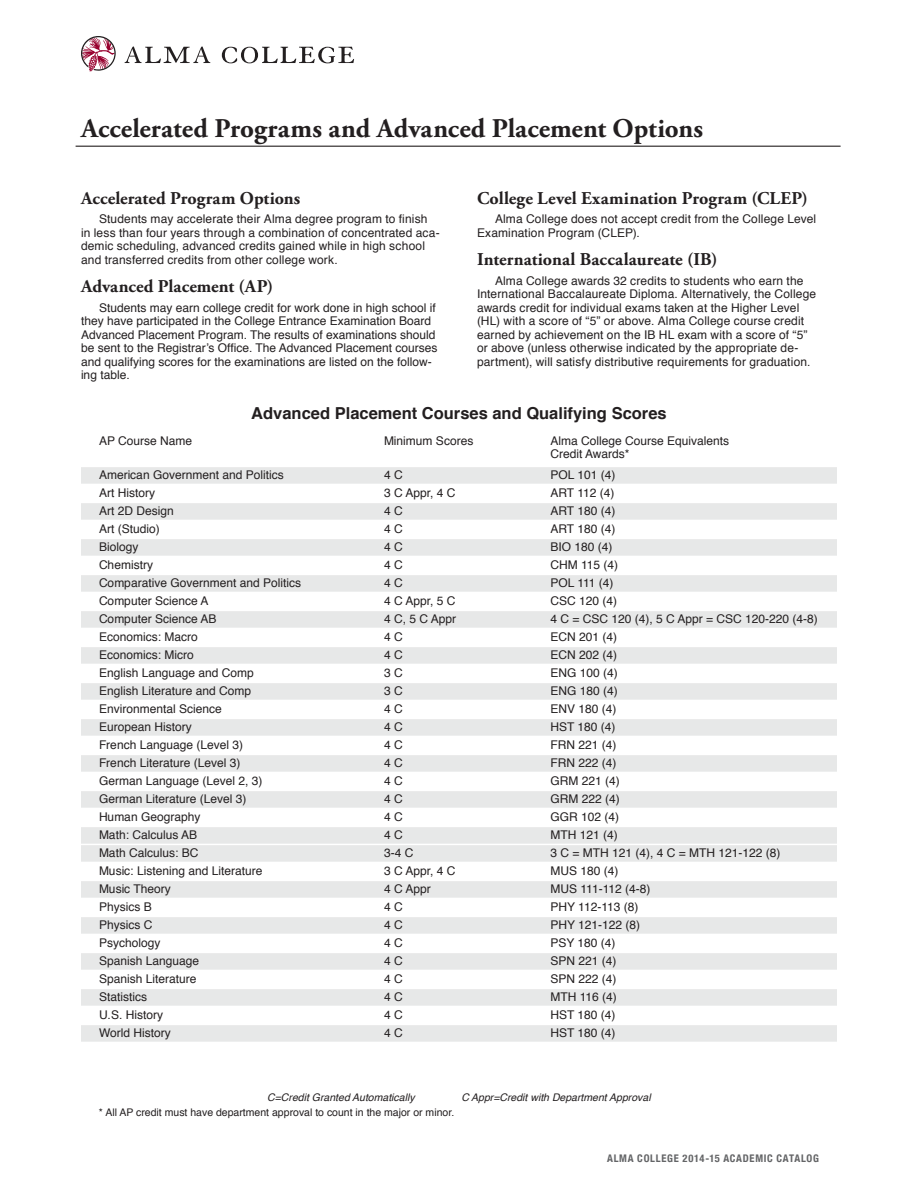
<style>
.page{position:relative;width:918px;height:1188px;background:#fff}
.page>*{position:absolute;margin:0;border:0;box-sizing:border-box;transform-origin:0 0}
.t1{font:700 27px "Adobe Garamond Pro";color:#231f20}
.t2{font:700 18px "Adobe Garamond Pro";letter-spacing:.01em;color:#231f20}
.t3{font:700 16.5px "Helvetica";color:#231f20}
.t4{font:12px/13.5px "Helvetica";color:#231f20}
.t5{font:12px "Helvetica";letter-spacing:-.035em;color:#231f20}
.t6{font:10.5px "Helvetica";color:#231f20}
.t7{font:italic 10.5px "Helvetica";color:#231f20}
.t8{font:700 condensed 10.5px "Helvetica Neue";letter-spacing:.07em;color:#636466}
</style>
<div class="page">
<hr style="left:76px;top:146px;width:765px;height:1px;background:#231f20">
<div style="left:81px;top:467px;width:756px;height:17px;background:#e7e8e8"></div>
<div style="left:81px;top:503px;width:756px;height:17px;background:#e7e8e8"></div>
<div style="left:81px;top:539px;width:756px;height:17px;background:#e7e8e8"></div>
<div style="left:81px;top:575px;width:756px;height:17px;background:#e7e8e8"></div>
<div style="left:81px;top:611px;width:756px;height:17px;background:#e7e8e8"></div>
<div style="left:81px;top:647px;width:756px;height:17px;background:#e7e8e8"></div>
<div style="left:81px;top:683px;width:756px;height:17px;background:#e7e8e8"></div>
<div style="left:81px;top:719px;width:756px;height:17px;background:#e7e8e8"></div>
<div style="left:81px;top:755px;width:756px;height:17px;background:#e7e8e8"></div>
<div style="left:81px;top:791px;width:756px;height:17px;background:#e7e8e8"></div>
<div style="left:81px;top:827px;width:756px;height:17px;background:#e7e8e8"></div>
<div style="left:81px;top:845px;width:756px;height:17px;background:#e7e8e8"></div>
<div style="left:81px;top:881px;width:756px;height:17px;background:#e7e8e8"></div>
<div style="left:81px;top:917px;width:756px;height:17px;background:#e7e8e8"></div>
<div style="left:81px;top:953px;width:756px;height:17px;background:#e7e8e8"></div>
<div style="left:81px;top:989px;width:756px;height:17px;background:#e7e8e8"></div>
<div style="left:81px;top:1025px;width:756px;height:17px;background:#e7e8e8"></div>
<svg style="left:81px;top:36px;width:35px;height:35px"></svg>
<svg style="left:125px;top:46px;width:85px;height:17px"></svg>
<svg style="left:222px;top:47px;width:132px;height:16px"></svg>
<h1 class="t1" style="left:81px;top:112px;width:624px">Accelerated Programs and Advanced Placement Options</h1>
<h2 class="t2" style="left:81px;top:187px;width:221px">Accelerated Program Options</h2>
<p class="t4" style="left:81px;top:212px;width:360px;text-indent:18px">Students may accelerate their Alma degree program to finish in less than four years through a combination of concentrated aca&shy;demic scheduling, advanced credits gained while in high school and transferred credits from other college work.</p>
<h2 class="t2" style="left:81px;top:276px;width:194px">Advanced Placement (AP)</h2>
<p class="t4" style="left:81px;top:301px;width:358px;text-indent:18px">Students may earn college credit for work done in high school if they have participated in the College Entrance Examination Board Advanced Placement Program. The results of examinations should be sent to the Registrar’s Office. The Advanced Placement courses and qualifying scores for the examinations are listed on the follow&shy;ing table.</p>
<h2 class="t2" style="left:477px;top:187px;width:332px">College Level Examination Program (CLEP)</h2>
<p class="t4" style="left:477px;top:212px;width:341px;text-indent:18px">Alma College does not accept credit from the College Level<br>Examination Program (CLEP).</p>
<h2 class="t2" style="left:477px;top:249px;width:242px">International Baccalaureate (IB)</h2>
<p class="t4" style="left:477px;top:274px;width:341px;text-indent:18px">Alma College awards 32 credits to students who earn the International Baccalaureate Diploma. Alternatively, the College awards credit for individual exams taken at the Higher Level (HL) with a score of “5” or above. Alma College course credit earned by achievement on the IB HL exam with a score of “5” or above (unless otherwise indicated by the appropriate de&shy;partment), will satisfy distributive requirements for graduation.</p>
<h3 class="t3" style="left:251px;top:400px;width:417px">Advanced Placement Courses and Qualifying Scores</h3>
<p class="t4" style="left:99px;top:434px;width:95px">AP Course Name</p>
<p class="t4" style="left:384px;top:434px;width:91px">Minimum Scores</p>
<p class="t4" style="left:550px;top:434px;width:180px">Alma College Course Equivalents<br>Credit Awards*</p>
<p class="t4" style="left:99px;top:469px;width:186px">American Government and Politics</p>
<p class="t4" style="left:384px;top:469px;width:20px">4 C</p>
<p class="t4" style="left:550px;top:469px;width:66px">POL 101 (4)</p>
<p class="t4" style="left:99px;top:487px;width:58px">Art History</p>
<p class="t4" style="left:384px;top:487px;width:73px">3 C Appr, 4 C</p>
<p class="t4" style="left:550px;top:487px;width:66px">ART 112 (4)</p>
<p class="t4" style="left:99px;top:505px;width:76px">Art 2D Design</p>
<p class="t4" style="left:384px;top:505px;width:20px">4 C</p>
<p class="t4" style="left:550px;top:505px;width:66px">ART 180 (4)</p>
<p class="t4" style="left:99px;top:523px;width:62px">Art (Studio)</p>
<p class="t4" style="left:384px;top:523px;width:20px">4 C</p>
<p class="t4" style="left:550px;top:523px;width:66px">ART 180 (4)</p>
<p class="t4" style="left:99px;top:541px;width:41px">Biology</p>
<p class="t4" style="left:384px;top:541px;width:20px">4 C</p>
<p class="t4" style="left:550px;top:541px;width:64px">BIO 180 (4)</p>
<p class="t4" style="left:99px;top:559px;width:55px">Chemistry</p>
<p class="t4" style="left:384px;top:559px;width:20px">4 C</p>
<p class="t4" style="left:550px;top:559px;width:69px">CHM 115 (4)</p>
<p class="t4" style="left:99px;top:577px;width:204px">Comparative Government and Politics</p>
<p class="t4" style="left:384px;top:577px;width:20px">4 C</p>
<p class="t4" style="left:550px;top:577px;width:65px">POL 111 (4)</p>
<p class="t4" style="left:99px;top:595px;width:111px">Computer Science A</p>
<p class="t4" style="left:384px;top:595px;width:73px">4 C Appr, 5 C</p>
<p class="t4" style="left:550px;top:595px;width:68px">CSC 120 (4)</p>
<p class="t4" style="left:99px;top:613px;width:119px">Computer Science AB</p>
<p class="t4" style="left:384px;top:613px;width:74px">4 C, 5 C Appr</p>
<p class="t4" style="left:550px;top:613px;width:269px">4 C = CSC 120 (4), 5 C Appr = CSC 120-220 (4-8)</p>
<p class="t4" style="left:99px;top:631px;width:100px">Economics: Macro</p>
<p class="t4" style="left:384px;top:631px;width:20px">4 C</p>
<p class="t4" style="left:550px;top:631px;width:68px">ECN 201 (4)</p>
<p class="t4" style="left:99px;top:649px;width:96px">Economics: Micro</p>
<p class="t4" style="left:384px;top:649px;width:20px">4 C</p>
<p class="t4" style="left:550px;top:649px;width:68px">ECN 202 (4)</p>
<p class="t4" style="left:99px;top:667px;width:156px">English Language and Comp</p>
<p class="t4" style="left:384px;top:667px;width:20px">3 C</p>
<p class="t4" style="left:550px;top:667px;width:69px">ENG 100 (4)</p>
<p class="t4" style="left:99px;top:685px;width:154px">English Literature and Comp</p>
<p class="t4" style="left:384px;top:685px;width:20px">3 C</p>
<p class="t4" style="left:550px;top:685px;width:69px">ENG 180 (4)</p>
<p class="t4" style="left:99px;top:703px;width:124px">Environmental Science</p>
<p class="t4" style="left:384px;top:703px;width:20px">4 C</p>
<p class="t4" style="left:550px;top:703px;width:68px">ENV 180 (4)</p>
<p class="t4" style="left:99px;top:721px;width:94px">European History</p>
<p class="t4" style="left:384px;top:721px;width:20px">4 C</p>
<p class="t4" style="left:550px;top:721px;width:67px">HST 180 (4)</p>
<p class="t4" style="left:99px;top:739px;width:146px">French Language (Level 3)</p>
<p class="t4" style="left:384px;top:739px;width:20px">4 C</p>
<p class="t4" style="left:550px;top:739px;width:68px">FRN 221 (4)</p>
<p class="t4" style="left:99px;top:757px;width:143px">French Literature (Level 3)</p>
<p class="t4" style="left:384px;top:757px;width:20px">4 C</p>
<p class="t4" style="left:550px;top:757px;width:68px">FRN 222 (4)</p>
<p class="t4" style="left:99px;top:775px;width:165px">German Language (Level 2, 3)</p>
<p class="t4" style="left:384px;top:775px;width:20px">4 C</p>
<p class="t4" style="left:550px;top:775px;width:71px">GRM 221 (4)</p>
<p class="t4" style="left:99px;top:793px;width:149px">German Literature (Level 3)</p>
<p class="t4" style="left:384px;top:793px;width:20px">4 C</p>
<p class="t4" style="left:550px;top:793px;width:71px">GRM 222 (4)</p>
<p class="t4" style="left:99px;top:811px;width:103px">Human Geography</p>
<p class="t4" style="left:384px;top:811px;width:20px">4 C</p>
<p class="t4" style="left:550px;top:811px;width:70px">GGR 102 (4)</p>
<p class="t4" style="left:99px;top:829px;width:100px">Math: Calculus AB</p>
<p class="t4" style="left:384px;top:829px;width:20px">4 C</p>
<p class="t4" style="left:550px;top:829px;width:69px">MTH 121 (4)</p>
<p class="t4" style="left:99px;top:847px;width:101px">Math Calculus: BC</p>
<p class="t4" style="left:384px;top:847px;width:31px">3-4 C</p>
<p class="t4" style="left:550px;top:847px;width:232px">3 C = MTH 121 (4), 4 C = MTH 121-122 (8)</p>
<p class="t4" style="left:99px;top:865px;width:165px">Music: Listening and Literature</p>
<p class="t4" style="left:384px;top:865px;width:73px">3 C Appr, 4 C</p>
<p class="t4" style="left:550px;top:865px;width:70px">MUS 180 (4)</p>
<p class="t4" style="left:99px;top:883px;width:73px">Music Theory</p>
<p class="t4" style="left:384px;top:883px;width:48px">4 C Appr</p>
<p class="t5" style="left:550px;top:880px;width:102px">MUS 111-112 (4-8)</p>
<p class="t4" style="left:99px;top:901px;width:54px">Physics B</p>
<p class="t4" style="left:384px;top:901px;width:20px">4 C</p>
<p class="t4" style="left:550px;top:901px;width:90px">PHY 112-113 (8)</p>
<p class="t4" style="left:99px;top:919px;width:55px">Physics C</p>
<p class="t4" style="left:384px;top:919px;width:20px">4 C</p>
<p class="t4" style="left:550px;top:919px;width:91px">PHY 121-122 (8)</p>
<p class="t4" style="left:99px;top:937px;width:63px">Psychology</p>
<p class="t4" style="left:384px;top:937px;width:20px">4 C</p>
<p class="t4" style="left:550px;top:937px;width:67px">PSY 180 (4)</p>
<p class="t4" style="left:99px;top:955px;width:102px">Spanish Language</p>
<p class="t4" style="left:384px;top:955px;width:20px">4 C</p>
<p class="t4" style="left:550px;top:955px;width:68px">SPN 221 (4)</p>
<p class="t4" style="left:99px;top:973px;width:99px">Spanish Literature</p>
<p class="t4" style="left:384px;top:973px;width:20px">4 C</p>
<p class="t4" style="left:550px;top:973px;width:68px">SPN 222 (4)</p>
<p class="t4" style="left:99px;top:991px;width:50px">Statistics</p>
<p class="t4" style="left:384px;top:991px;width:20px">4 C</p>
<p class="t4" style="left:550px;top:991px;width:68px">MTH 116 (4)</p>
<p class="t4" style="left:99px;top:1009px;width:66px">U.S. History</p>
<p class="t4" style="left:384px;top:1009px;width:20px">4 C</p>
<p class="t4" style="left:550px;top:1009px;width:67px">HST 180 (4)</p>
<p class="t4" style="left:99px;top:1027px;width:73px">World History</p>
<p class="t4" style="left:384px;top:1027px;width:20px">4 C</p>
<p class="t4" style="left:550px;top:1027px;width:67px">HST 180 (4)</p>
<p class="t7" style="left:267px;top:1089px;width:149px">C=Credit Granted Automatically</p>
<p class="t7" style="left:461px;top:1089px;width:191px">C Appr=Credit with Department Approval</p>
<p class="t6" style="left:99px;top:1104px;width:357px">* All AP credit must have department approval to count in the major or minor.</p>
<p class="t8" style="left:607px;top:1152px;width:214px">ALMA COLLEGE 2014-15 ACADEMIC CATALOG</p>
</div>
